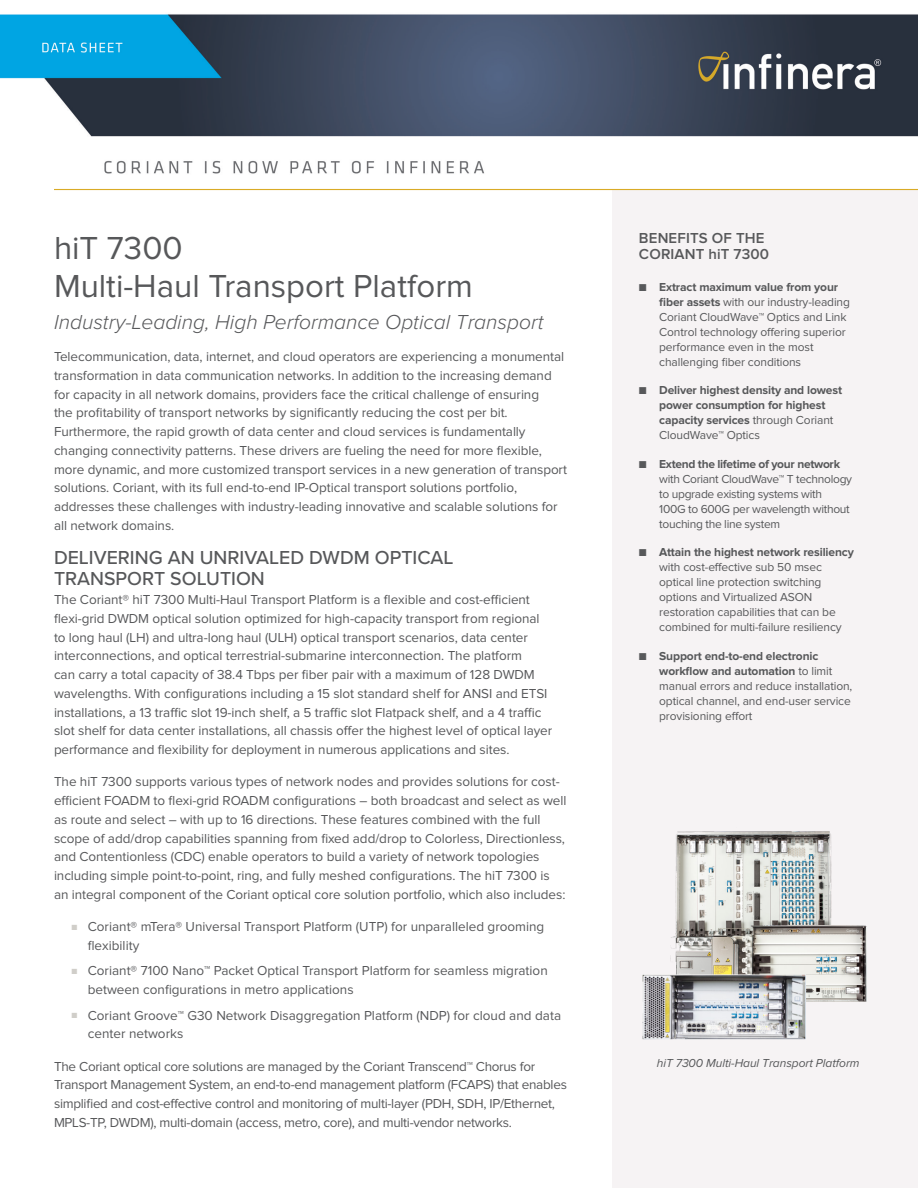
<style>
.page{position:relative;width:918px;height:1188px;background:#fff}
.page>*{position:absolute;margin:0;border:0;box-sizing:border-box;transform-origin:0 0}
.Document_H1{font:33px/37.5px "Proxima Nova";color:#57585a}
.Document_H2{font:italic 300 21px "Proxima Nova";color:#57585a}
.Body_Header{font:500 19.5px/21px "Proxima Nova";color:#57585a}
.Right__Callout_Head{font:600 15px/16.5px "Proxima Nova";letter-spacing:.01em;color:#57585a}
.Body{font:13.5px/18.8px "Proxima Nova";letter-spacing:-.005em;color:#57585a}
.t1{font:12px/15px "Proxima Nova";letter-spacing:-.01em;color:#57585a}
.t2{font:700 12px/15px "Proxima Nova";letter-spacing:-.01em;color:#57585a}
.Notation{font:italic 12px "Proxima Nova";letter-spacing:-.005em;color:#57585a}
.s1{font-family:"Proxima Nova Cond";font-weight:300;font-size:9px;color:#d0cec9}
.s2{font-weight:300}
.s3{font-weight:700}
.s4{font-weight:400}
</style>
<div class="page">
<div style="left:612px;top:187px;width:306px;height:1001px;background:#f6f3f4"></div>
<img style="left:670px;top:831px;width:162px;height:139px">
<img style="left:709px;top:925px;width:158px;height:77px">
<img style="left:642px;top:970px;width:165px;height:70px">
<img style="left:0;top:14px;width:918px;height:175px">
<hr style="left:54px;top:189px;width:864px;height:1px;background:#d9ab26">
<p class="Document_H1" style="left:54px;top:231px;width:420px">hiT 7300<br>Multi-Haul Transport Platform</p>
<p class="Document_H2" style="left:54px;top:312px;width:491px">Industry-Leading, High Performance Optical Transport</p>
<p class="Body" style="left:54px;top:348px;width:515px">Telecommunication, data, internet, and cloud operators are experiencing a monumental transformation in data communication networks. In addition to the increasing demand for capacity in all network domains, providers face the critical challenge of ensuring<br>the profitability of transport networks by significantly reducing the cost per bit.<br>Furthermore, the rapid growth of data center and cloud services is fundamentally changing connectivity patterns. These drivers are fueling the need for more flexible, more dynamic, and more customized transport services in a new generation of transport solutions. Coriant, with its full end-to-end IP-Optical transport solutions portfolio, addresses these challenges with industry-leading innovative and scalable solutions for all network domains.</p>
<p class="Body_Header" style="left:54px;top:547px;width:401px">DELIVERING AN UNRIVALED DWDM OPTICAL<br>TRANSPORT SOLUTION</p>
<p class="Body" style="left:54px;top:591px;width:500px">The Coriant® hiT 7300 Multi-Haul Transport Platform is a flexible and cost-efficient flexi-grid DWDM optical solution optimized for high-capacity transport from regional to long haul (LH) and ultra-long haul (ULH) optical transport scenarios, data center interconnections, and optical terrestrial-submarine interconnection. The platform<br>can carry a total capacity of 38.4 Tbps per fiber pair with a maximum of 128 DWDM wavelengths. With configurations including a 15 slot standard shelf for ANSI and ETSI installations, a 13 traffic slot 19-inch shelf, a 5 traffic slot Flatpack shelf, and a 4 traffic slot shelf for data center installations, all chassis offer the highest level of optical layer performance and flexibility for deployment in numerous applications and sites.</p>
<p class="Body" style="left:54px;top:773px;width:514px">The hiT 7300 supports various types of network nodes and provides solutions for cost&shy;efficient FOADM to flexi-grid ROADM configurations – both broadcast and select as well as route and select – with up to 16 directions. These features combined with the full scope of add/drop capabilities spanning from fixed add/drop to Colorless, Directionless, and Contentionless (CDC) enable operators to build a variety of network topologies including simple point-to-point, ring, and fully meshed configurations. The hiT 7300 is an integral component of the Coriant optical core solution portfolio, which also includes:</p>
<p class="Body" style="left:88px;top:918px;width:458px;text-indent:-16px"><span class="s1">■</span> Coriant® mTera® Universal Transport Platform (UTP) for unparalleled grooming flexibility</p>
<p class="Body" style="left:88px;top:962px;width:462px;text-indent:-16px"><span class="s1">■</span> Coriant® 7100 Nano™ Packet Optical Transport Platform for seamless migration between configurations in metro applications</p>
<p class="Body" style="left:88px;top:1006px;width:475px;text-indent:-16px"><span class="s1">■</span> Coriant Groove™ G30 Network Disaggregation Platform (NDP) for cloud and data center networks</p>
<p class="Body" style="left:54px;top:1057px;width:515px">The Coriant optical core solutions are managed by the Coriant Transcend™ Chorus for Transport Management System, an end-to-end management platform (FCAPS) that enables simplified and cost-effective control and monitoring of multi-layer (PDH, SDH, IP/Ethernet, MPLS-TP, DWDM), multi-domain (access, metro, core), and multi-vendor networks.</p>
<p class="Right__Callout_Head" style="left:639px;top:230px;width:132px">BENEFITS OF THE<br>CORIANT hiT 7300</p>
<p class="t1" style="left:659px;top:280px;width:192px;text-indent:-20px"><span class="s2">■</span> <span class="s3">Extract maximum value from your fiber assets</span> with our industry-leading Coriant CloudWave™ Optics and Link Control technology offering superior performance even in the most challenging fiber conditions</p>
<p class="t2" style="left:659px;top:383px;width:184px;text-indent:-20px"><span class="s2">■</span> Deliver highest density and lowest power consumption for highest capacity services <span class="s4">through Coriant<br>CloudWave™ Optics</span></p>
<p class="t1" style="left:659px;top:457px;width:194px;text-indent:-20px"><span class="s2">■</span> <span class="s3">Extend the lifetime of your network </span>with Coriant CloudWave™ T technology to upgrade existing systems with<br>100G to 600G per wavelength without touching the line system</p>
<p class="t1" style="left:659px;top:545px;width:196px;text-indent:-20px"><span class="s2">■</span> <span class="s3">Attain the highest network resiliency </span>with cost-effective sub 50 msec optical line protection switching options and Virtualized ASON restoration capabilities that can be combined for multi-failure resiliency</p>
<p class="t1" style="left:659px;top:649px;width:195px;text-indent:-20px"><span class="s2">■</span> <span class="s3">Support end-to-end electronic workflow and automation</span> to limit manual errors and reduce installation, optical channel, and end-user service provisioning effort</p>
<p class="Notation" style="left:657px;top:1058px;width:204px">hiT 7300 Multi-Haul Transport Platform</p>
</div>
